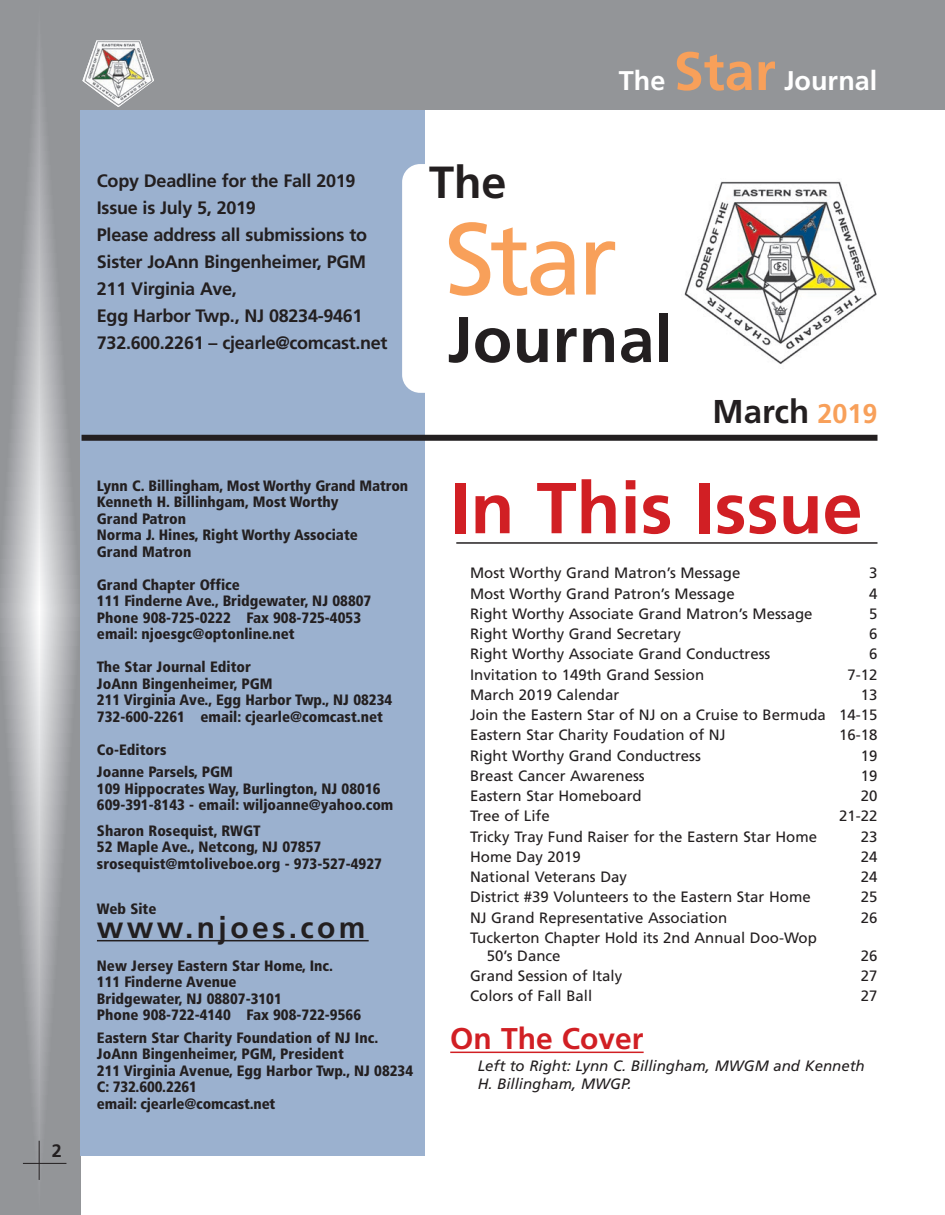
<style>
.page{position:relative;width:945px;height:1215px;background:#fff}
.page>*{position:absolute;margin:0;border:0;box-sizing:border-box;transform-origin:0 0}
.t1{font:102px "Frutiger";color:#f8a05a}
.t2{font:700 72px "Frutiger";color:#d11f24}
.t3{font:700 64.5px "Frutiger";letter-spacing:.005em;color:#231f20}
.t4{font:700 45px "Frutiger";color:#231f20}
.t5{font:700 33px "Frutiger";color:#231f20}
.t6{font:700 30px "Frutiger";letter-spacing:.11em;color:#231f20}
.t7{font:700 30px "Frutiger";color:#d11f24}
.t8{font:700 27px "Frutiger";color:#fff}
.t9{font:700 18px/27px "Frutiger";letter-spacing:-.015em;color:#231f20}
.t10{font:900 condensed 15px/16.5px "Frutiger";color:#231f20}
.t11{font:15px/20.2px "Frutiger";color:#231f20;text-align:justify}
.t12{font:italic 15px/18px "Frutiger";color:#231f20}
.s1{font-size:54px;color:#f8a05a}
.s2{font-size:27px;color:#f8a05a}
</style>
<div class="page">
<div style="left:932px;top:0;width:13px;height:110px;background:#939598"></div>
<div style="left:80px;top:109px;width:345px;height:1047px;background:#9bb1cf"></div>
<div style="left:402px;top:164px;width:287px;height:229px;background:#fff;border-radius:18px"></div>
<img style="left:684px;top:181px;width:193px;height:183px">
<div style="left:82px;top:435px;width:796px;height:6px;background:#231f20"></div>
<div style="left:68px;top:0;width:868px;height:110px;background:#939598"></div>
<img style="left:82px;top:40px;width:72px;height:67px">
<svg style="left:0;top:0;width:80px;height:1215px;background:#a4a6a9"></svg>
<hr style="left:39px;top:1141px;width:1px;height:39px;background:#231f20">
<hr style="left:23px;top:1163px;width:43px;height:1px;background:#231f20">
<hr style="left:97px;top:940px;width:272px;height:1px;background:#231f20">
<hr style="left:456px;top:542px;width:422px;height:2px;background:#231f20">
<hr style="left:450px;top:1052px;width:194px;height:1px;background:#d11f24">
<p class="t9" style="left:52px;top:1140px;width:14px">22</p>
<h3 class="t8" style="left:619px;top:70px;width:260px">The <span class="s1">Star</span> Journal</h3>
<p class="t9" style="left:97px;top:168px;width:292px">Copy Deadline for the Fall 2019<br>Issue is July 5, 2019<br>Please address all submissions to<br>Sister JoAnn Bingenheimer, PGM<br>211 Virginia Ave,<br>Egg Harbor Twp., NJ 08234-9461<br>732.600.2261 – cjearle@comcast.net</p>
<h3 class="t4" style="left:429px;top:164px;width:79px">The</h3>
<h1 class="t1" style="left:444px;top:218px;width:175px">Star</h1>
<h3 class="t3" style="left:447px;top:314px;width:227px">Journal</h3>
<h3 class="t5" style="left:713px;top:398px;width:166px">March <span class="s2">2019</span></h3>
<p class="t10" style="left:97px;top:478px;width:313px">Lynn C. Billingham, Most Worthy Grand Matron<br>Kenneth H. Billinhgam, Most Worthy<br>Grand Patron<br>Norma J. Hines, Right Worthy Associate<br>Grand Matron</p>
<p class="t10" style="left:97px;top:577px;width:276px">Grand Chapter Office<br>111 Finderne Ave., Bridgewater, NJ 08807<br>Phone 908-725-0222 Fax 908-725-4053 email: njoesgc@optonline.net</p>
<p class="t10" style="left:97px;top:660px;width:297px">The Star Journal Editor<br>JoAnn Bingenheimer, PGM<br>211 Virginia Ave., Egg Harbor Twp., NJ 08234<br>732-600-2261 email: cjearle@comcast.net</p>
<p class="t10" style="left:97px;top:739px;width:138px;line-height:22.5px">Co-Editors<br>Joanne Parsels, PGM</p>
<p class="t10" style="left:97px;top:781px;width:298px">109 Hippocrates Way, Burlington, NJ 08016<br>609-391-8143 - email: wiljoanne@yahoo.com</p>
<p class="t10" style="left:97px;top:823px;width:287px">Sharon Rosequist, RWGT<br>52 Maple Ave., Netcong, NJ 07857 srosequist@mtoliveboe.org - 973-527-4927</p>
<p class="t10" style="left:97px;top:901px;width:61px">Web Site</p>
<h3 class="t6" style="left:97px;top:915px;width:270px">www.njoes.com</h3>
<p class="t10" style="left:97px;top:958px;width:266px">New Jersey Eastern Star Home, Inc.<br>111 Finderne Avenue<br>Bridgewater, NJ 08807-3101<br>Phone 908-722-4140 Fax 908-722-9566</p>
<p class="t10" style="left:97px;top:1030px;width:318px">Eastern Star Charity Foundation of NJ Inc.<br>JoAnn Bingenheimer, PGM, President<br>211 Virginia Avenue, Egg Harbor Twp., NJ 08234<br>C: 732.600.2261<br>email: cjearle@comcast.net</p>
<h2 class="t2" style="left:451px;top:479px;width:414px">In This Issue</h2>
<p class="t11" style="left:470px;top:564px;width:272px">Most Worthy Grand Matron’s Message</p>
<p class="t11" style="left:869px;top:564px;width:10px">3</p>
<p class="t11" style="left:470px;top:584px;width:266px">Most Worthy Grand Patron’s Message</p>
<p class="t11" style="left:869px;top:584px;width:10px">4</p>
<p class="t11" style="left:470px;top:605px;width:344px">Right Worthy Associate Grand Matron’s Message</p>
<p class="t11" style="left:869px;top:605px;width:10px">5</p>
<p class="t11" style="left:470px;top:625px;width:212px">Right Worthy Grand Secretary</p>
<p class="t11" style="left:869px;top:625px;width:10px">6</p>
<p class="t11" style="left:470px;top:645px;width:302px">Right Worthy Associate Grand Conductress</p>
<p class="t11" style="left:869px;top:645px;width:10px">6</p>
<p class="t11" style="left:470px;top:665px;width:236px">Invitation to 149th Grand Session</p>
<p class="t11" style="left:847px;top:665px;width:32px">7-12</p>
<p class="t11" style="left:470px;top:686px;width:151px">March 2019 Calendar</p>
<p class="t11" style="left:470px;top:686px;width:409px;text-indent:391px">13<br>Join the Eastern Star of NJ on a Cruise to Bermuda 14-15<br>Eastern Star Charity Foudation of NJ</p>
<p class="t11" style="left:839px;top:726px;width:40px">16-18</p>
<p class="t11" style="left:470px;top:746px;width:232px">Right Worthy Grand Conductress</p>
<p class="t11" style="left:861px;top:746px;width:18px">19</p>
<p class="t11" style="left:470px;top:767px;width:176px">Breast Cancer Awareness</p>
<p class="t11" style="left:861px;top:767px;width:18px">19</p>
<p class="t11" style="left:470px;top:787px;width:173px">Eastern Star Homeboard</p>
<p class="t11" style="left:861px;top:787px;width:18px">20</p>
<p class="t11" style="left:470px;top:807px;width:81px">Tree of Life</p>
<p class="t11" style="left:839px;top:807px;width:40px">21-22</p>
<p class="t11" style="left:470px;top:827px;width:349px">Tricky Tray Fund Raiser for the Eastern Star Home</p>
<p class="t11" style="left:861px;top:827px;width:18px">23</p>
<p class="t11" style="left:470px;top:848px;width:112px">Home Day 2019</p>
<p class="t11" style="left:861px;top:848px;width:18px">24</p>
<p class="t11" style="left:470px;top:868px;width:159px">National Veterans Day</p>
<p class="t11" style="left:861px;top:868px;width:18px">24</p>
<p class="t11" style="left:470px;top:888px;width:342px">District #39 Volunteers to the Eastern Star Home</p>
<p class="t11" style="left:861px;top:888px;width:18px">25</p>
<p class="t11" style="left:470px;top:908px;width:259px">NJ Grand Representative Association</p>
<p class="t11" style="left:861px;top:908px;width:18px">26</p>
<p class="t11" style="left:487px;top:930px;width:332px;line-height:18px;text-indent:-17px">Tuckerton Chapter Hold its 2nd Annual Doo-Wop<br>50’s Dance</p>
<p class="t11" style="left:861px;top:947px;width:18px">26</p>
<p class="t11" style="left:470px;top:967px;width:154px">Grand Session of Italy</p>
<p class="t11" style="left:861px;top:967px;width:18px">27</p>
<p class="t11" style="left:470px;top:987px;width:124px">Colors of Fall Ball</p>
<p class="t11" style="left:861px;top:987px;width:18px">27</p>
<h3 class="t7" style="left:450px;top:1027px;width:195px">On The Cover</h3>
<p class="t12" style="left:478px;top:1058px;width:389px">Left to Right: Lynn C. Billingham, MWGM and Kenneth<br>H. Billingham, MWGP.</p>
</div>
